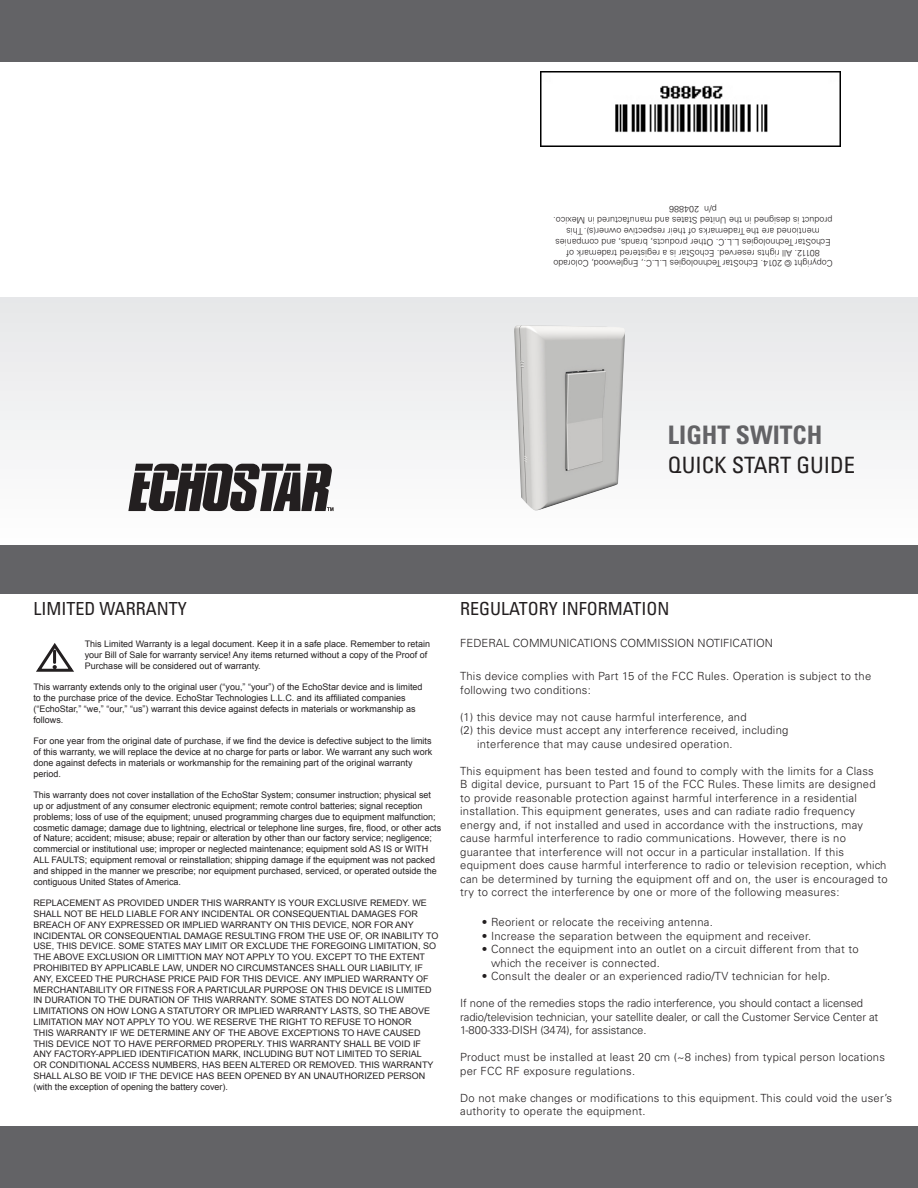
<style>
.page{position:relative;width:918px;height:1188px;background:#fff}
.page>*{position:absolute;margin:0;border:0;box-sizing:border-box;transform-origin:0 0}
.t1{font:700 condensed 25.5px "Univers LT Std";color:#636366}
.t2{font:condensed 22.5px "Univers LT Std";color:#231f20}
.t3{font:condensed 18px "Univers LT Std";color:#231f20}
.t4{font:300 11.25px/13.5px "Univers LT Std";letter-spacing:.02em;color:#231f20}
.t5{font:300 11.25px/13.5px "Univers LT Std";letter-spacing:-.01em;color:#231f20}
.t6{font:300 11.25px "Univers LT Std";color:#231f20}
.t7{font:9px/10.8px "Arial";color:#231f20}
.t8{font:300 9px/10.8px "Univers LT Std";color:#231f20;text-align:center}
</style>
<div class="page">
<div style="left:0;top:0;width:918px;height:62px;background:#636366"></div>
<div style="left:0;top:297px;width:918px;height:255px;background:#f1f2f3"></div>
<div style="left:0;top:546px;width:918px;height:48px;background:#636366"></div>
<img style="left:514px;top:325px;width:111px;height:186px">
<img style="left:540px;top:71px;width:300px;height:75px">
<div style="left:0;top:1126px;width:918px;height:62px;background:#636366"></div>
<svg style="left:128px;top:464px;width:205px;height:47px"></svg>
<svg style="left:36px;top:643px;width:38px;height:29px"></svg>
<p class="t8" style="left:833px;top:269px;width:281px;rotate:-180deg">Copyright © 2014. EchoStar Technologies L.L.C., Englewood, Colorado 80112. All rights reserved. EchoStar is a registered trademark of EchoStar Technologies L.L.C. Other products, brands, and companies mentioned are the Trademarks of their respective owner(s). This product is designed in the United States and manufactured in Mexico. p/n 204886</p>
<p class="t1" style="left:668px;top:420px;width:156px">LIGHT SWITCH</p>
<p class="t2" style="left:668px;top:451px;width:189px">QUICK START GUIDE</p>
<p class="t3" style="left:33px;top:597px;width:155px">LIMITED WARRANTY</p>
<p class="t7" style="left:85px;top:639px;width:347px">This Limited Warranty is a legal document. Keep it in a safe place. Remember to retain your Bill of Sale for warranty service! Any items returned without a copy of the Proof of<br>Purchase will be considered out of warranty.</p>
<p class="t7" style="left:33px;top:682px;width:391px">This warranty extends only to the original user (“you,” “your”) of the EchoStar device and is limited to the purchase price of the device. EchoStar Technologies L.L.C. and its affiliated companies (“EchoStar,” “we,” “our,” “us”) warrant this device against defects in materials or workmanship as follows.</p>
<p class="t7" style="left:33px;top:736px;width:400px">For one year from the original date of purchase, if we find the device is defective subject to the limits of this warranty, we will replace the device at no charge for parts or labor. We warrant any such work done against defects in materials or workmanship for the remaining part of the original warranty period.</p>
<p class="t7" style="left:33px;top:790px;width:409px">This warranty does not cover installation of the EchoStar System; consumer instruction; physical set up or adjustment of any consumer electronic equipment; remote control batteries; signal reception problems; loss of use of the equipment; unused programming charges due to equipment malfunction; cosmetic damage; damage due to lightning, electrical or telephone line surges, fire, flood, or other acts of Nature; accident; misuse; abuse; repair or alteration by other than our factory service; negligence; commercial or institutional use; improper or neglected maintenance; equipment sold AS IS or WITH ALL FAULTS; equipment removal or reinstallation; shipping damage if the equipment was not packed and shipped in the manner we prescribe; nor equipment purchased, serviced, or operated outside the contiguous United States of America.</p>
<p class="t7" style="left:33px;top:898px;width:406px">REPLACEMENT AS PROVIDED UNDER THIS WARRANTY IS YOUR EXCLUSIVE REMEDY. WE SHALL NOT BE HELD LIABLE FOR ANY INCIDENTAL OR CONSEQUENTIAL DAMAGES FOR BREACH OF ANY EXPRESSED OR IMPLIED WARRANTY ON THIS DEVICE, NOR FOR ANY INCIDENTAL OR CONSEQUENTIAL DAMAGE RESULTING FROM THE USE OF, OR INABILITY TO USE, THIS DEVICE. SOME STATES MAY LIMIT OR EXCLUDE THE FOREGOING LIMITATION, SO THE ABOVE EXCLUSION OR LIMITTION MAY NOT APPLY TO YOU. EXCEPT TO THE EXTENT PROHIBITED BY APPLICABLE LAW, UNDER NO CIRCUMSTANCES SHALL OUR LIABILITY, IF ANY, EXCEED THE PURCHASE PRICE PAID FOR THIS DEVICE. ANY IMPLIED WARRANTY OF MERCHANTABILITY OR FITNESS FOR A PARTICULAR PURPOSE ON THIS DEVICE IS LIMITED IN DURATION TO THE DURATION OF THIS WARRANTY. SOME STATES DO NOT ALLOW LIMITATIONS ON HOW LONG A STATUTORY OR IMPLIED WARRANTY LASTS, SO THE ABOVE LIMITATION MAY NOT APPLY TO YOU. WE RESERVE THE RIGHT TO REFUSE TO HONOR<br>THIS WARRANTY IF WE DETERMINE ANY OF THE ABOVE EXCEPTIONS TO HAVE CAUSED THIS DEVICE NOT TO HAVE PERFORMED PROPERLY. THIS WARRANTY SHALL BE VOID IF ANY FACTORY-APPLIED IDENTIFICATION MARK, INCLUDING BUT NOT LIMITED TO SERIAL<br>OR CONDITIONAL ACCESS NUMBERS, HAS BEEN ALTERED OR REMOVED. THIS WARRANTY SHALL ALSO BE VOID IF THE DEVICE HAS BEEN OPENED BY AN UNAUTHORIZED PERSON (with the exception of opening the battery cover).</p>
<p class="t3" style="left:460px;top:597px;width:211px">REGULATORY INFORMATION</p>
<p class="t6" style="left:460px;top:636px;width:314px">FEDERAL COMMUNICATIONS COMMISSION NOTIFICATION</p>
<p class="t4" style="left:460px;top:670px;width:413px">This device complies with Part 15 of the FCC Rules. Operation is subject to the following two conditions:</p>
<p class="t4" style="left:460px;top:710px;width:288px">(1) this device may not cause harmful interference, and</p>
<p class="t4" style="left:460px;top:724px;width:330px">(2) this device must accept any interference received, including</p>
<p class="t4" style="left:477px;top:737px;width:257px">interference that may cause undesired operation.</p>
<p class="t4" style="left:460px;top:764px;width:429px">This equipment has been tested and found to comply with the limits for a Class<br>B digital device, pursuant to Part 15 of the FCC Rules. These limits are designed to provide reasonable protection against harmful interference in a residential installation. This equipment generates, uses and can radiate radio frequency energy and, if not installed and used in accordance with the instructions, may cause harmful interference to radio communications. However, there is no guarantee that interference will not occur in a particular installation. If this equipment does cause harmful interference to radio or television reception, which can be determined by turning the equipment off and on, the user is encouraged to try to correct the interference by one or more of the following measures:</p>
<p class="t4" style="left:482px;top:916px;width:232px">• Reorient or relocate the receiving antenna.</p>
<p class="t4" style="left:482px;top:929px;width:331px">• Increase the separation between the equipment and receiver.</p>
<p class="t4" style="left:491px;top:943px;width:369px;text-indent:-9px">• Connect the equipment into an outlet on a circuit different from that to which the receiver is connected.</p>
<p class="t4" style="left:482px;top:970px;width:350px">• Consult the dealer or an experienced radio/TV technician for help.</p>
<p class="t5" style="left:460px;top:997px;width:420px">If none of the remedies stops the radio interference, you should contact a licensed radio/television technician, your satellite dealer, or call the Customer Service Center at<br>1-800-333-DISH (3474), for assistance.</p>
<p class="t4" style="left:460px;top:1051px;width:426px">Product must be installed at least 20 cm (~8 inches) from typical person locations per FCC RF exposure regulations.</p>
<p class="t4" style="left:460px;top:1091px;width:433px">Do not make changes or modifications to this equipment. This could void the user’s authority to operate the equipment.</p>
</div>
